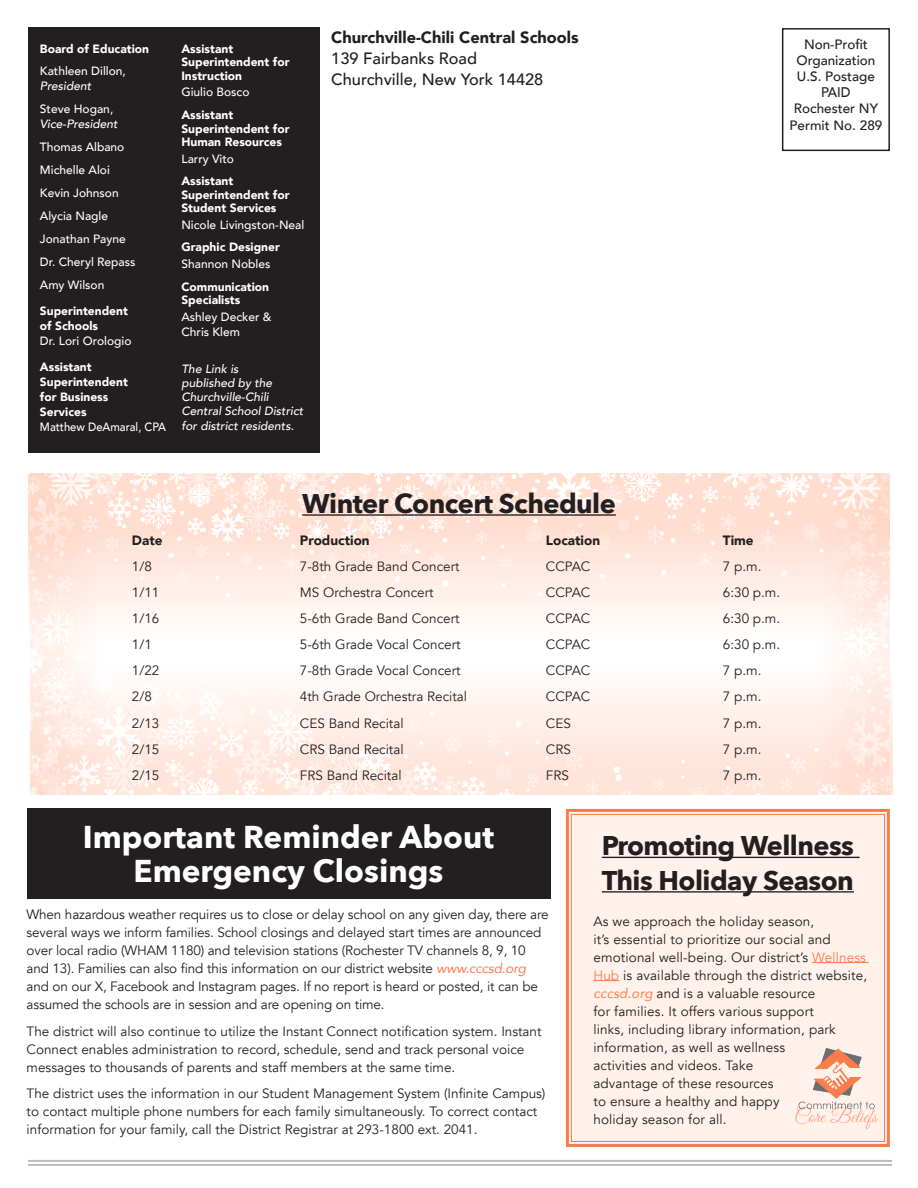
<style>
.page{position:relative;width:918px;height:1188px;background:#fff}
.page>*{position:absolute;margin:0;border:0;box-sizing:border-box;transform-origin:0 0}
.headline{font:700 31.5px/34.5px "Avenir Next";color:#fff;text-align:center}
.Headline_white{font:700 27px/34.5px "Avenir Next";letter-spacing:-.02em;color:#231f20}
.t1{font:500 16.35px "Avenir";color:#231f20}
.t2{font:900 16.35px "Avenir";color:#231f20}
.t3{font:500 13.95px "Avenir";color:#231f20;scale:.95 1}
.text{font:13.5px/18px "Avenir";color:#231f20}
.t4{font:500 13.5px "Avenir";color:#231f20}
.text-2{font:900 13.5px "Avenir";color:#231f20}
.t5{font:900 12px/13.5px "Avenir";color:#fff}
.t6{font:500 12px/15px "Avenir";color:#fff}
.t7{font:italic 500 12px/14.2px "Avenir";color:#fff}
.s1{font-style:italic}
.s2{font-style:normal}
.s3{font-weight:500}
.s4{font-style:italic;color:#fb7d4c}
.s5{color:#fb7d4c}
</style>
<div class="page">
<img style="left:103px;top:688px;width:789px;height:107px">
<img style="left:28px;top:473px;width:788px;height:141px">
<div style="left:27px;top:809px;width:524px;height:90px;background:#231f20"></div>
<div style="left:782px;top:28px;width:108px;height:123px;border:2px solid #231f20"></div>
<hr style="left:28px;top:1160px;width:864px;height:2px;background:#bcbdc0">
<hr style="left:28px;top:1164px;width:864px;height:2px;background:#bcbdc0">
<div style="left:565px;top:808px;width:325px;height:339px;background:#fff1ec"></div>
<div style="left:571px;top:814px;width:314px;height:328px;border:1px solid #fb7d4c"></div>
<hr style="left:602px;top:857px;width:258px;height:1px;background:#231f20">
<hr style="left:602px;top:891px;width:252px;height:2px;background:#231f20">
<hr style="left:812px;top:962px;width:57px;height:1px;background:#fb7d4c">
<svg style="left:593px;top:980px;width:26px;height:1px"></svg>
<svg style="left:795px;top:1048px;width:84px;height:81px;background:#f5d7cb"></svg>
<div style="left:28px;top:27px;width:292px;height:426px;background:#231f20"></div>
<hr style="left:302px;top:514px;width:314px;height:2px;background:#231f20">
<img style="left:816px;top:473px;width:74px;height:322px">
<img style="left:30px;top:473px;width:73px;height:322px">
<p class="t5" style="left:40px;top:42px;width:111px">Board of Education</p>
<p class="t6" style="left:40px;top:62px;width:88px">Kathleen Dillon,<br><span class="s1">President</span></p>
<p class="t7" style="left:40px;top:101px;width:79px;line-height:15px"><span class="s2">Steve Hogan,<br></span>Vice-President</p>
<p class="t6" style="left:40px;top:139px;width:86px">Thomas Albano</p>
<p class="t6" style="left:40px;top:162px;width:71px">Michelle Aloi</p>
<p class="t6" style="left:40px;top:185px;width:80px">Kevin Johnson</p>
<p class="t6" style="left:40px;top:208px;width:70px">Alycia Nagle</p>
<p class="t6" style="left:40px;top:231px;width:87px">Jonathan Payne</p>
<p class="t6" style="left:40px;top:254px;width:97px">Dr. Cheryl Repass</p>
<p class="t6" style="left:40px;top:277px;width:66px">Amy Wilson</p>
<p class="t5" style="left:40px;top:303px;width:93px;line-height:15px">Superintendent of Schools<br><span class="s3">Dr. Lori Orologio</span></p>
<p class="t5" style="left:40px;top:359px;width:128px;line-height:15px">Assistant<br>Superintendent<br>for Business<br>Services<br><span class="s3">Matthew DeAmaral, CPA</span></p>
<p class="t5" style="left:181px;top:42px;width:110px">Assistant<br>Superintendent for<br>Instruction</p>
<p class="t6" style="left:181px;top:84px;width:70px">Giulio Bosco</p>
<p class="t5" style="left:181px;top:108px;width:110px">Assistant<br>Superintendent for<br>Human Resources</p>
<p class="t6" style="left:181px;top:150px;width:54px">Larry Vito</p>
<p class="t5" style="left:181px;top:174px;width:110px">Assistant<br>Superintendent for<br>Student Services</p>
<p class="t6" style="left:181px;top:216px;width:124px">Nicole Livingston-Neal</p>
<p class="t5" style="left:181px;top:239px;width:100px;line-height:16.5px">Graphic Designer<br><span class="s3">Shannon Nobles</span></p>
<p class="t5" style="left:181px;top:279px;width:89px">Communication<br>Specialists</p>
<p class="t6" style="left:181px;top:308px;width:92px">Ashley Decker &amp;<br>Chris Klem</p>
<p class="t7" style="left:181px;top:361px;width:123px">The Link is<br>published by the<br>Churchville-Chili<br>Central School District for district residents.</p>
<p class="t2" style="left:331px;top:24px;width:249px">Churchville-Chili Central Schools</p>
<p class="t1" style="left:331px;top:45px;width:147px">139 Fairbanks Road</p>
<p class="t1" style="left:331px;top:66px;width:214px">Churchville, New York 14428</p>
<p class="t4" style="left:804px;top:32px;width:65px">Non-Profit</p>
<p class="t4" style="left:796px;top:48px;width:81px">Organization</p>
<p class="t4" style="left:797px;top:65px;width:80px">U.S. Postage</p>
<p class="t3" style="left:821px;top:80px;width:33px">PAID</p>
<p class="t4" style="left:794px;top:97px;width:86px">Rochester NY</p>
<p class="t4" style="left:790px;top:113px;width:94px">Permit No. 289</p>
<p class="Headline_white" style="left:302px;top:486px;width:315px">Winter Concert Schedule</p>
<p class="text-2" style="left:132px;top:529px;width:32px">Date</p>
<p class="text-2" style="left:300px;top:529px;width:71px">Production</p>
<p class="text-2" style="left:546px;top:529px;width:56px">Location</p>
<p class="text-2" style="left:723px;top:529px;width:32px">Time</p>
<p class="text" style="left:132px;top:558px;width:22px">1/8</p>
<p class="text" style="left:300px;top:558px;width:161px">7-8th Grade Band Concert</p>
<p class="text" style="left:546px;top:558px;width:46px">CCPAC</p>
<p class="text" style="left:723px;top:558px;width:40px">7 p.m.</p>
<p class="text" style="left:132px;top:584px;width:29px">1/11</p>
<p class="text" style="left:300px;top:584px;width:135px">MS Orchestra Concert</p>
<p class="text" style="left:546px;top:584px;width:46px">CCPAC</p>
<p class="text" style="left:723px;top:584px;width:59px">6:30 p.m.</p>
<p class="text" style="left:132px;top:610px;width:29px">1/16</p>
<p class="text" style="left:300px;top:610px;width:161px">5-6th Grade Band Concert</p>
<p class="text" style="left:546px;top:610px;width:46px">CCPAC</p>
<p class="text" style="left:723px;top:610px;width:59px">6:30 p.m.</p>
<p class="text" style="left:132px;top:636px;width:22px">1/1</p>
<p class="text" style="left:300px;top:636px;width:162px">5-6th Grade Vocal Concert</p>
<p class="text" style="left:546px;top:636px;width:46px">CCPAC</p>
<p class="text" style="left:723px;top:636px;width:59px">6:30 p.m.</p>
<p class="text" style="left:132px;top:662px;width:29px">1/22</p>
<p class="text" style="left:300px;top:662px;width:162px">7-8th Grade Vocal Concert</p>
<p class="text" style="left:546px;top:662px;width:46px">CCPAC</p>
<p class="text" style="left:723px;top:662px;width:40px">7 p.m.</p>
<p class="text" style="left:132px;top:688px;width:22px">2/8</p>
<p class="text" style="left:300px;top:688px;width:169px">4th Grade Orchestra Recital</p>
<p class="text" style="left:546px;top:688px;width:46px">CCPAC</p>
<p class="text" style="left:723px;top:688px;width:40px">7 p.m.</p>
<p class="text" style="left:132px;top:714px;width:29px">2/13</p>
<p class="text" style="left:300px;top:714px;width:105px">CES Band Recital</p>
<p class="text" style="left:546px;top:714px;width:27px">CES</p>
<p class="text" style="left:723px;top:714px;width:40px">7 p.m.</p>
<p class="text" style="left:132px;top:740px;width:29px">2/15</p>
<p class="text" style="left:300px;top:740px;width:105px">CRS Band Recital</p>
<p class="text" style="left:546px;top:740px;width:27px">CRS</p>
<p class="text" style="left:723px;top:740px;width:40px">7 p.m.</p>
<p class="text" style="left:132px;top:766px;width:29px">2/15</p>
<p class="text" style="left:300px;top:766px;width:103px">FRS Band Recital</p>
<p class="text" style="left:546px;top:766px;width:25px">FRS</p>
<p class="text" style="left:723px;top:766px;width:40px">7 p.m.</p>
<p class="headline" style="left:83px;top:819px;width:413px">Important Reminder About<br>Emergency Closings</p>
<p class="text" style="left:27px;top:906px;width:524px">When hazardous weather requires us to close or delay school on any given day, there are several ways we inform families. School closings and delayed start times are announced over local radio (WHAM 1180) and television stations (Rochester TV channels 8, 9, 10 and 13). Families can also find this information on our district website <span class="s4">www.cccsd.org </span>and on our X, Facebook and Instagram pages. If no report is heard or posted, it can be assumed the schools are in session and are opening on time.</p>
<p class="text" style="left:27px;top:1022px;width:516px">The district will also continue to utilize the Instant Connect notification system. Instant<br>Connect enables administration to record, schedule, send and track personal voice messages to thousands of parents and staff members at the same time.</p>
<p class="text" style="left:27px;top:1084px;width:520px">The district uses the information in our Student Management System (Infinite Campus) to contact multiple phone numbers for each family simultaneously. To correct contact information for your family, call the District Registrar at 293-1800 ext. 2041.</p>
<p class="Headline_white" style="left:602px;top:828px;width:254px">Promoting Wellness<br>This Holiday Season</p>
<p class="text" style="left:593px;top:912px;width:275px">As we approach the holiday season,<br>it’s essential to prioritize our social and emotional well-being. Our district’s <span class="s5">Wellness Hub</span> is available through the district website, <span class="s4">cccsd.org</span> and is a valuable resource<br>for families. It offers various support<br>links, including library information, park information, as well as wellness<br>activities and videos. Take<br>advantage of these resources<br>to ensure a healthy and happy<br>holiday season for all.</p>
</div>
